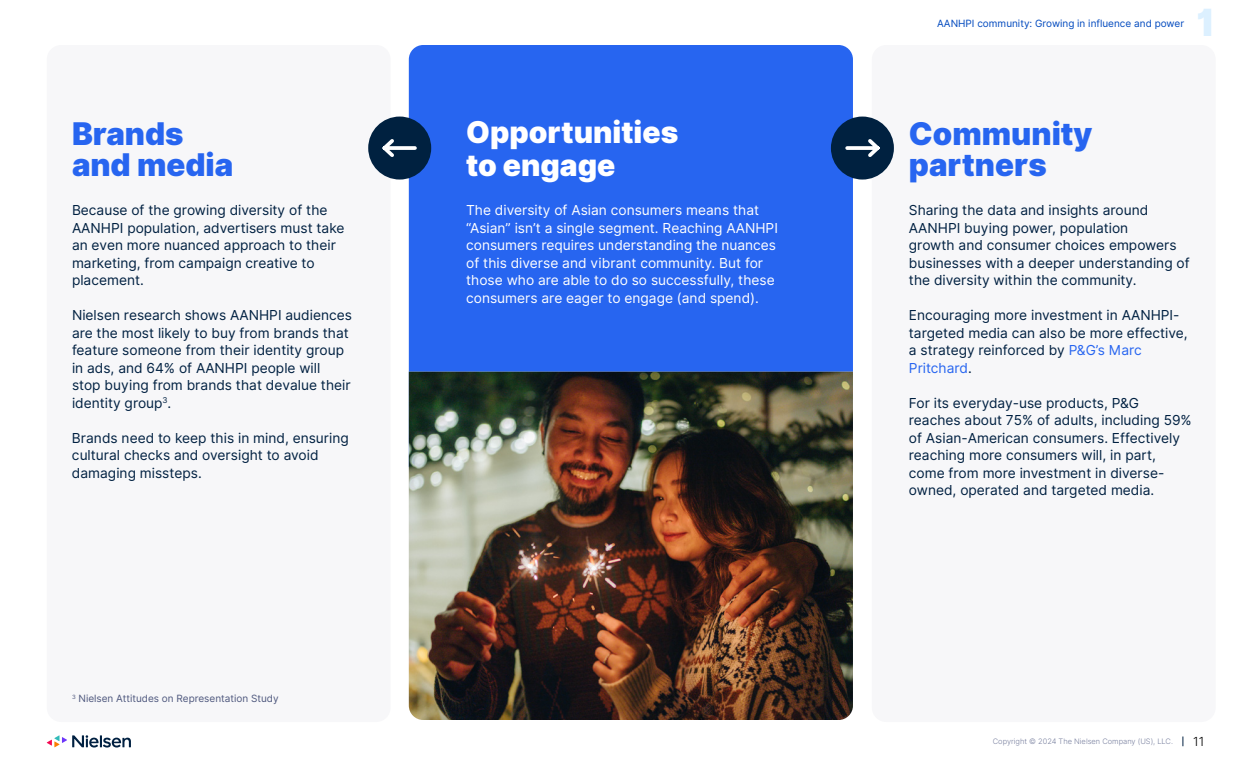
<style>
.page{position:relative;width:1260px;height:765px;background:#fff}
.page>*{position:absolute;margin:0;border:0;box-sizing:border-box;transform-origin:0 0}
.t1{font:900 37.5px "Inter";color:#dcf0ff}
.t2{font:900 31.25px/31.2px "Inter";color:#2765f0}
.t3{font:900 30px/32.5px "Inter";color:#fff}
.t4{font:13.75px/17.5px "Inter";color:#002041}
.t5{font:13.75px/17.5px "Inter";color:#fff}
.t6{font:300 12.5px "Inter";color:#000}
.t7{font:10px "Inter";color:#0049be}
.t8{font:10px "Inter";color:#4d577d}
.t9{font:300 7.5px "Inter";color:#777f9e}
.s1{color:#2765f0}
</style>
<div class="page">
<svg style="left:47px;top:735px;width:84px;height:13px"></svg>
<div style="left:47px;top:45px;width:344px;height:677px;background:#f7f7f9;border-radius:14px"></div>
<div style="left:872px;top:45px;width:344px;height:677px;background:#f7f7f9;border-radius:14px"></div>
<div style="left:409px;top:45px;width:444px;height:327px;background:#2765f0"></div>
<img style="left:409px;top:372px;width:444px;height:348px">
<div style="left:368px;top:117px;width:63px;height:63px;background:#002140;border-radius:50%"></div>
<svg style="left:382px;top:139px;width:35px;height:18px"></svg>
<div style="left:831px;top:117px;width:63px;height:63px;background:#002140;border-radius:50%"></div>
<svg style="left:845px;top:139px;width:35px;height:18px"></svg>
<p class="t7" style="left:937px;top:16px;width:249px">AANHPI community: Growing in influence and power</p>
<h1 class="t1" style="left:1196px;top:-6px;width:20px">1</h1>
<h3 class="t3" style="left:466px;top:117px;width:214px">Opportunities to engage</h3>
<h2 class="t2" style="left:72px;top:118px;width:163px">Brands and media</h2>
<h2 class="t2" style="left:909px;top:118px;width:185px">Community partners</h2>
<p class="t4" style="left:72px;top:202px;width:274px">Because of the growing diversity of the AANHPI population, advertisers must take an even more nuanced approach to their marketing, from campaign creative to placement.</p>
<p class="t4" style="left:72px;top:307px;width:281px">Nielsen research shows AANHPI audiences are the most likely to buy from brands that feature someone from their identity group in ads, and 64% of AANHPI people will stop buying from brands that devalue their identity group<sup>3</sup>.</p>
<p class="t4" style="left:72px;top:429px;width:278px">Brands need to keep this in mind, ensuring cultural checks and oversight to avoid damaging missteps.</p>
<p class="t8" style="left:72px;top:691px;width:208px"><sup>3</sup> Nielsen Attitudes on Representation Study</p>
<p class="t5" style="left:466px;top:202px;width:313px">The diversity of Asian consumers means that “Asian” isn’t a single segment. Reaching AANHPI consumers requires understanding the nuances of this diverse and vibrant community. But for those who are able to do so successfully, these consumers are eager to engage (and spend).</p>
<p class="t4" style="left:909px;top:202px;width:282px">Sharing the data and insights around AANHPI buying power, population<br>growth and consumer choices empowers businesses with a deeper understanding of the diversity within the community.</p>
<p class="t4" style="left:909px;top:307px;width:280px">Encouraging more investment in AANHPI&shy;targeted media can also be more effective, a strategy reinforced by <span class="s1">P&amp;G’s Marc<br>Pritchard</span>.</p>
<p class="t4" style="left:909px;top:394px;width:284px">For its everyday-use products, P&amp;G reaches about 75% of adults, including 59% of Asian-American consumers. Effectively reaching more consumers will, in part, come from more investment in diverse&shy;owned, operated and targeted media.</p>
<p class="t9" style="left:993px;top:736px;width:182px">Copyright © 2024 The Nielsen Company (US), LLC.</p>
<p class="t6" style="left:1193px;top:733px;width:13px">11</p>
</div>
